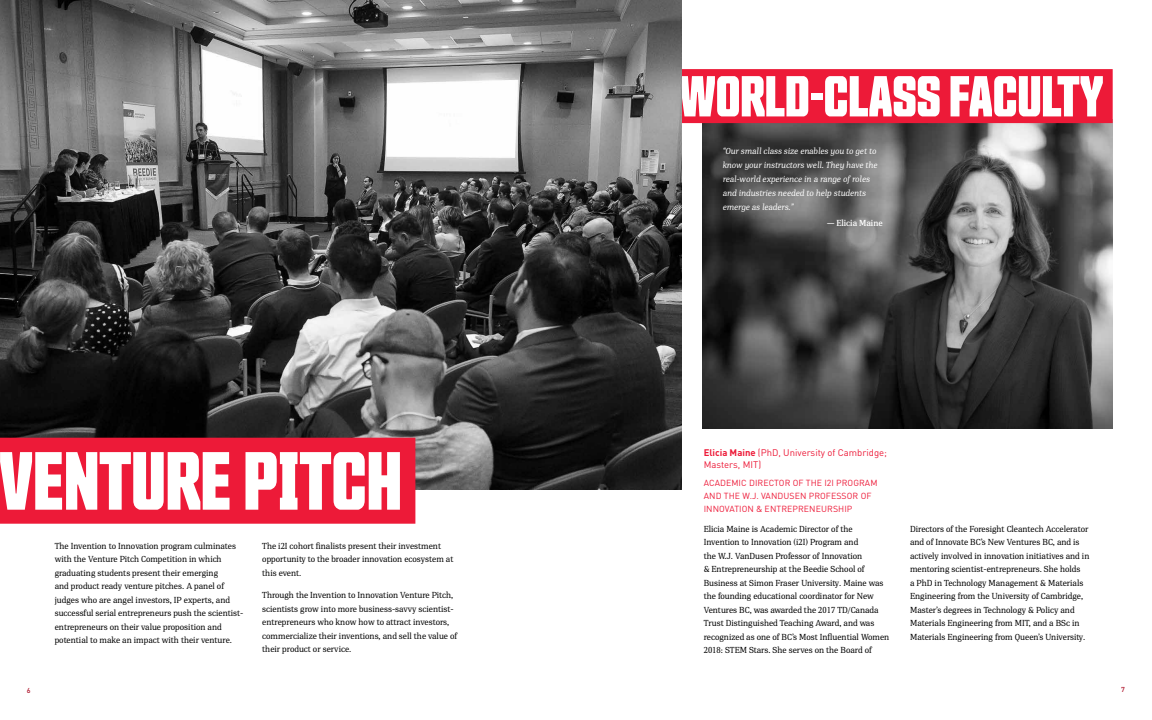
<style>
.page{position:relative;width:1152px;height:720px;background:#fff}
.page>*{position:absolute;margin:0;border:0;box-sizing:border-box;transform-origin:0 0}
.t1{font:700 80px "Countach";color:#fff}
.t2{font:700 56px "Countach";color:#fff}
.t3{font:9.5px/12px "DIN Pro";color:#ed1a38}
.t4{font:8.8px/13.5px "PFDIN Serif";color:#000}
.t5{font:italic 8.8px/14px "PFDIN Serif";letter-spacing:.005em;color:#fff}
.t6{font:8.8px/13px "DIN Pro";letter-spacing:.01em;color:#ed1a38}
.t7{font:500 8.8px "PFDIN Serif";color:#fff}
.t8{font:500 7.1px "DIN Pro";color:#ae132a}
.s1{font-weight:700}
</style>
<div class="page">
<img style="left:703px;top:123px;width:410px;height:305px">
<div style="left:668px;top:69px;width:445px;height:54px;background:#ed1a38"></div>
<img style="left:0;top:0;width:681px;height:489px">
<div style="left:0;top:438px;width:415px;height:86px;background:#ed1a38"></div>
<h2 class="t2" style="left:679px;top:60px;width:426px">WORLD-CLASS FACULTY</h2>
<h1 class="t1" style="left:-1px;top:430px;width:405px">VENTURE PITCH</h1>
<p class="t4" style="left:55px;top:539px;width:190px">The Invention to Innovation program culminates with the Venture Pitch Competition in which graduating students present their emerging<br>and product ready venture pitches. A panel of judges who are angel investors, IP experts, and successful serial entrepreneurs push the scientist&shy;entrepreneurs on their value proposition and potential to make an impact with their venture.</p>
<p class="t4" style="left:262px;top:539px;width:193px">The i2I cohort finalists present their investment opportunity to the broader innovation ecosystem at this event.</p>
<p class="t4" style="left:262px;top:588px;width:196px">Through the Invention to Innovation Venture Pitch, scientists grow into more business-savvy scientist&shy;entrepreneurs who know how to attract investors, commercialize their inventions, and sell the value of their product or service.</p>
<p class="t5" style="left:723px;top:144px;width:157px">“Our small class size enables you to get to know your instructors well. They have the real-world experience in a range of roles and industries needed to help students emerge as leaders.”</p>
<p class="t7" style="left:827px;top:217px;width:57px">— Elicia Maine</p>
<p class="t3" style="left:704px;top:446px;width:185px"><span class="s1">Elicia Maine</span> (PhD, University of Cambridge;<br>Masters, MIT)</p>
<p class="t6" style="left:704px;top:475px;width:175px">ACADEMIC DIRECTOR OF THE I2I PROGRAM<br>AND THE W.J. VANDUSEN PROFESSOR OF<br>INNOVATION &amp; ENTREPRENEURSHIP</p>
<p class="t4" style="left:704px;top:522px;width:187px">Elicia Maine is Academic Director of the Invention to Innovation (i2I) Program and<br>the W.J. VanDusen Professor of Innovation<br>&amp; Entrepreneurship at the Beedie School of Business at Simon Fraser University. Maine was the founding educational coordinator for New Ventures BC, was awarded the 2017 TD/Canada Trust Distinguished Teaching Award, and was recognized as one of BC’s Most Influential Women 2018: STEM Stars. She serves on the Board of</p>
<p class="t4" style="left:910px;top:522px;width:181px">Directors of the Foresight Cleantech Accelerator and of Innovate BC’s New Ventures BC, and is actively involved in innovation initiatives and in mentoring scientist-entrepreneurs. She holds<br>a PhD in Technology Management &amp; Materials Engineering from the University of Cambridge, Master’s degrees in Technology &amp; Policy and Materials Engineering from MIT, and a BSc in Materials Engineering from Queen’s University.</p>
<p class="t8" style="left:27px;top:685px;width:5px">6</p>
<p class="t8" style="left:1121px;top:684px;width:5px">7</p>
</div>
